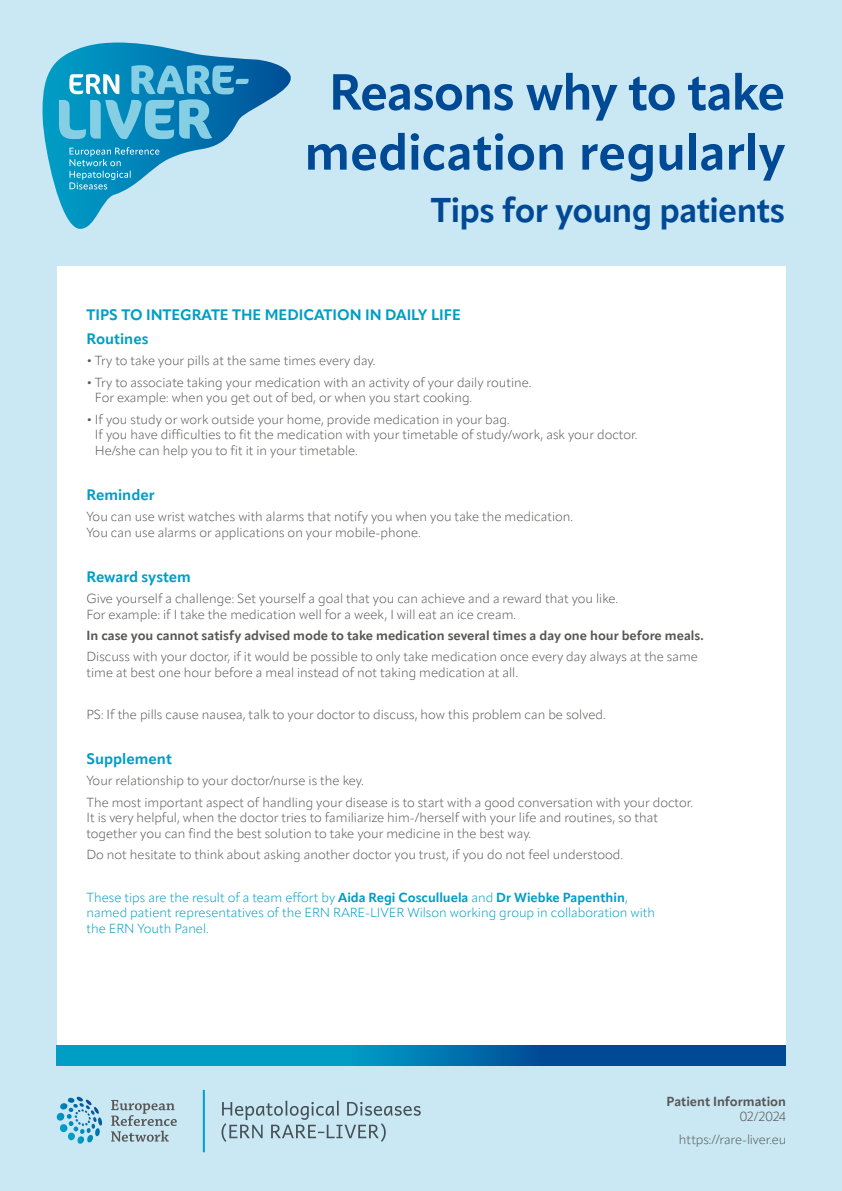
<style>
.page{position:relative;width:842px;height:1191px;background:#cae8f3}
.page>*{position:absolute;margin:0;border:0;box-sizing:border-box;transform-origin:0 0}
.t1{font:700 50px/60px "Apparat";letter-spacing:-.005em;color:#004994;text-align:center}
.t2{font:700 34px "Apparat";letter-spacing:-.02em;color:#004994}
.t3{font:700 15px/23.7px "Apparat";color:#009dc5}
.t4{font:300 13px/15.6px "Apparat";color:#575756}
.t5{font:300 13px/15.6px "Apparat";color:#009dc5}
.t6{font:700 13px "Apparat";color:#575756}
.s1{font-weight:700}
</style>
<div class="page">
<div style="left:57px;top:266px;width:728px;height:793px;background:#fff"></div>
<svg style="left:57px;top:1046px;width:728px;height:19px;background:#0076ae"></svg>
<svg style="left:43px;top:43px;width:248px;height:186px"></svg>
<svg style="left:59px;top:65px;width:190px;height:74px;background:#40a3ca"></svg>
<svg style="left:70px;top:147px;width:89px;height:42px;background:#34a3ca"></svg>
<img style="left:221px;top:1106px;width:200px;height:30px">
<img style="left:222px;top:1100px;width:141px;height:15px">
<img style="left:222px;top:1123px;width:164px;height:19px">
<svg style="left:111px;top:1100px;width:66px;height:41px"></svg>
<svg style="left:57px;top:1096px;width:45px;height:48px"></svg>
<hr style="left:203px;top:1089px;width:2px;height:63px;background:#009dc5">
<h1 class="t1" style="left:305px;top:62px;width:482px">Reasons why to take medication regularly</h1>
<h2 class="t2" style="left:431px;top:189px;width:356px">Tips for young patients</h2>
<p class="t3" style="left:86px;top:303px;width:376px">TIPS TO INTEGRATE THE MEDICATION IN DAILY LIFE<br>Routines</p>
<p class="t4" style="left:86px;top:353px;width:290px">• Try to take your pills at the same times every day.</p>
<p class="t4" style="left:95px;top:374px;width:438px;text-indent:-9px">• Try to associate taking your medication with an activity of your daily routine.<br>For example: when you get out of bed, or when you start cooking.</p>
<p class="t4" style="left:95px;top:411px;width:544px;text-indent:-9px">• If you study or work outside your home, provide medication in your bag.<br>If you have difficulties to fit the medication with your timetable of study/work, ask your doctor.<br>He/she can help you to fit it in your timetable.</p>
<p class="t3" style="left:86px;top:483px;width:70px">Reminder</p>
<p class="t4" style="left:86px;top:509px;width:488px">You can use wrist watches with alarms that notify you when you take the medication.<br>You can use alarms or applications on your mobile-phone.</p>
<p class="t3" style="left:86px;top:564px;width:106px">Reward system</p>
<p class="t4" style="left:86px;top:590px;width:533px">Give yourself a challenge: Set yourself a goal that you can achieve and a reward that you like.<br>For example: if I take the medication well for a week, I will eat an ice cream.</p>
<p class="t6" style="left:86px;top:627px;width:619px">In case you cannot satisfy advised mode to take medication several times a day one hour before meals.</p>
<p class="t4" style="left:86px;top:648px;width:613px">Discuss with your doctor, if it would be possible to only take medication once every day always at the same time at best one hour before a meal instead of not taking medication at all.</p>
<p class="t4" style="left:86px;top:707px;width:521px">PS: If the pills cause nausea, talk to your doctor to discuss, how this problem can be solved.</p>
<p class="t3" style="left:86px;top:747px;width:87px">Supplement</p>
<p class="t4" style="left:86px;top:770px;width:608px;line-height:21.3px">Your relationship to your doctor/nurse is the key.<br>The most important aspect of handling your disease is to start with a good conversation with your doctor.</p>
<p class="t4" style="left:86px;top:810px;width:573px">It is very helpful, when the doctor tries to familiarize him-/herself with your life and routines, so that together you can find the best solution to take your medicine in the best way.</p>
<p class="t4" style="left:86px;top:847px;width:538px">Do not hesitate to think about asking another doctor you trust, if you do not feel understood.</p>
<p class="t5" style="left:86px;top:889px;width:570px">These tips are the result of a team effort by <span class="s1">Aida Regi Cosculluela</span> and <span class="s1">Dr Wiebke Papenthin</span>, named patient representatives of the ERN RARE-LIVER Wilson working group in collaboration with the ERN Youth Panel.</p>
<p class="t6" style="left:666px;top:1093px;width:121px">Patient Information</p>
<p class="t4" style="left:739px;top:1109px;width:48px">02/2024</p>
<p class="t4" style="left:679px;top:1131px;width:109px">https://rare-liver.eu</p>
</div>
